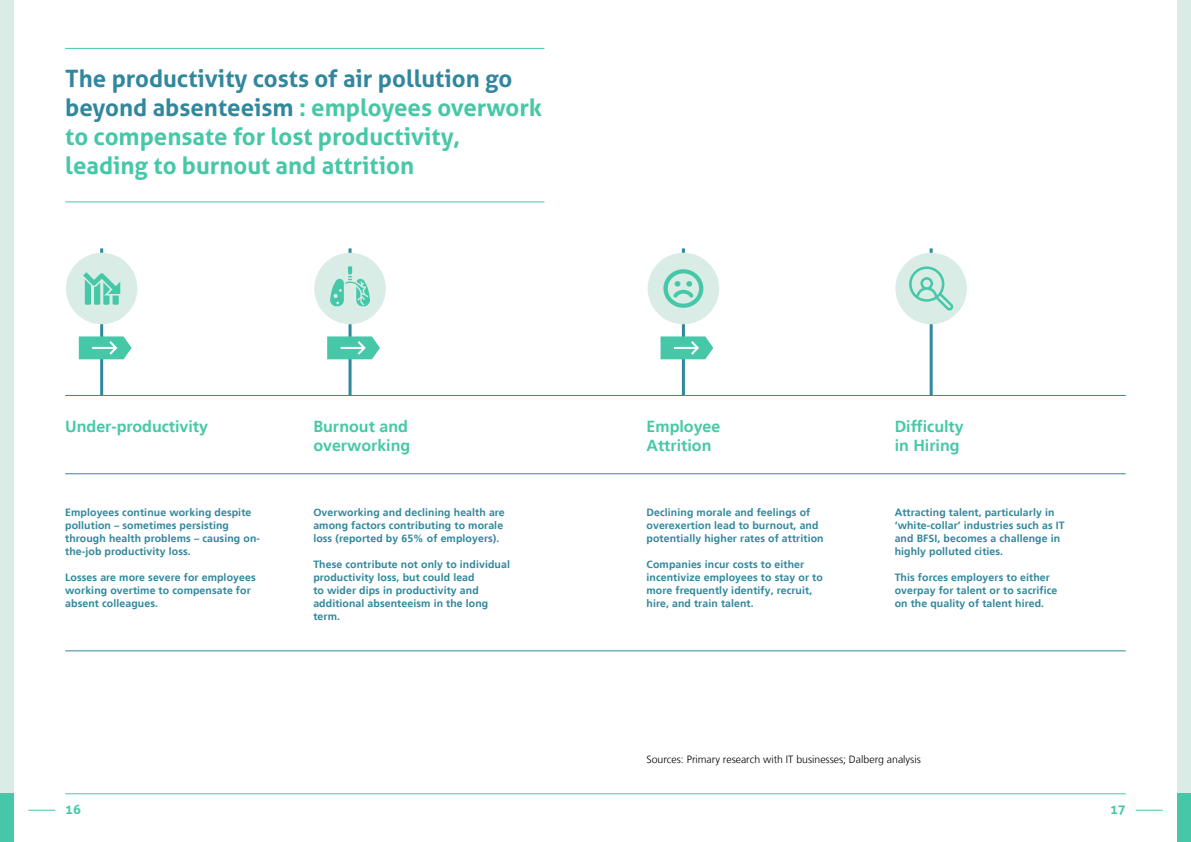
<style>
.page{position:relative;width:1191px;height:842px;background:#fff}
.page>*{position:absolute;margin:0;border:0;box-sizing:border-box;transform-origin:0 0}
.t1{font:700 24px/28.8px "Aller";color:#46c8a8}
.t2{font:700 16px/19.5px "Frutiger LT";color:#46c8a8}
.t3{font:700 13px "Aller";color:#46c8a8}
.t4{font:700 10.5px/13px "Frutiger LT";letter-spacing:.01em;color:#31879d}
.t5{font:300 10.5px "Frutiger LT";color:#000}
.s1{color:#31879d}
</style>
<div class="page">
<div style="left:0;top:0;width:14px;height:842px;background:#d9ece6"></div>
<div style="left:1176px;top:0;width:15px;height:842px;background:#d9ece6"></div>
<svg style="left:28px;top:810px;width:27px;height:1px"></svg>
<svg style="left:1135px;top:810px;width:27px;height:1px"></svg>
<hr style="left:65px;top:793px;width:1060px;height:1px;background:#46c8a8">
<div style="left:0;top:793px;width:14px;height:49px;background:#46c8a8"></div>
<div style="left:1176px;top:793px;width:15px;height:49px;background:#46c8a8"></div>
<hr style="left:65px;top:48px;width:479px;height:1px;background:#46c8a8">
<hr style="left:65px;top:201px;width:479px;height:1px;background:#46c8a8">
<hr style="left:65px;top:395px;width:1060px;height:1px;background:#31879d">
<hr style="left:65px;top:473px;width:1060px;height:1px;background:#31879d">
<hr style="left:65px;top:650px;width:1060px;height:1px;background:#31879d">
<hr style="left:100px;top:248px;width:3px;height:148px;background:#31879d">
<hr style="left:348px;top:248px;width:3px;height:148px;background:#31879d">
<hr style="left:682px;top:248px;width:3px;height:148px;background:#31879d">
<hr style="left:929px;top:248px;width:3px;height:148px;background:#31879d">
<div style="left:66px;top:253px;width:71px;height:71px;background:#d9ece6;border-radius:50%"></div>
<div style="left:314px;top:253px;width:72px;height:71px;background:#d9ece6;border-radius:50%"></div>
<div style="left:647px;top:253px;width:72px;height:71px;background:#d9ece6;border-radius:50%"></div>
<div style="left:895px;top:253px;width:72px;height:71px;background:#d9ece6;border-radius:50%"></div>
<svg style="left:79px;top:336px;width:53px;height:23px"></svg>
<svg style="left:327px;top:336px;width:53px;height:23px"></svg>
<svg style="left:660px;top:336px;width:53px;height:23px"></svg>
<hr style="left:92px;top:347px;width:23px;height:2px;background:#fff">
<hr style="left:340px;top:347px;width:23px;height:2px;background:#fff">
<hr style="left:674px;top:347px;width:22px;height:2px;background:#fff">
<svg style="left:330px;top:266px;width:40px;height:40px"></svg>
<svg style="left:83px;top:272px;width:37px;height:33px"></svg>
<svg style="left:663px;top:269px;width:40px;height:39px"></svg>
<svg style="left:909px;top:266px;width:44px;height:45px"></svg>
<h1 class="t1" style="left:65px;top:64px;width:478px"><span class="s1">The productivity costs of air pollution go beyond absenteeism</span> : employees overwork to compensate for lost productivity, leading to burnout and attrition</h1>
<h2 class="t2" style="left:313px;top:416px;width:98px">Burnout and overworking</h2>
<h2 class="t2" style="left:894px;top:416px;width:71px">Difficulty in Hiring</h2>
<h2 class="t2" style="left:65px;top:416px;width:144px">Under-productivity</h2>
<h2 class="t2" style="left:646px;top:416px;width:75px">Employee<br>Attrition</h2>
<p class="t4" style="left:65px;top:506px;width:196px">Employees continue working despite pollution – sometimes persisting through health problems – causing on&shy;the-job productivity loss.</p>
<p class="t4" style="left:65px;top:571px;width:192px">Losses are more severe for employees working overtime to compensate for absent colleagues.</p>
<p class="t4" style="left:313px;top:506px;width:193px">Overworking and declining health are among factors contributing to morale loss (reported by 65% of employers).</p>
<p class="t4" style="left:313px;top:558px;width:198px">These contribute not only to individual productivity loss, but could lead<br>to wider dips in productivity and additional absenteeism in the long term.</p>
<p class="t4" style="left:646px;top:506px;width:179px">Declining morale and feelings of overexertion lead to burnout, and potentially higher rates of attrition</p>
<p class="t4" style="left:646px;top:558px;width:178px">Companies incur costs to either incentivize employees to stay or to more frequently identify, recruit, hire, and train talent.</p>
<p class="t4" style="left:894px;top:506px;width:171px">Attracting talent, particularly in ‘white-collar’ industries such as IT and BFSI, becomes a challenge in highly polluted cities.</p>
<p class="t4" style="left:894px;top:571px;width:164px">This forces employers to either overpay for talent or to sacrifice on the quality of talent hired.</p>
<p class="t5" style="left:646px;top:754px;width:276px">Sources: Primary research with IT businesses; Dalberg analysis</p>
<p class="t3" style="left:65px;top:802px;width:17px">16</p>
<p class="t3" style="left:1110px;top:802px;width:17px">17</p>
</div>
